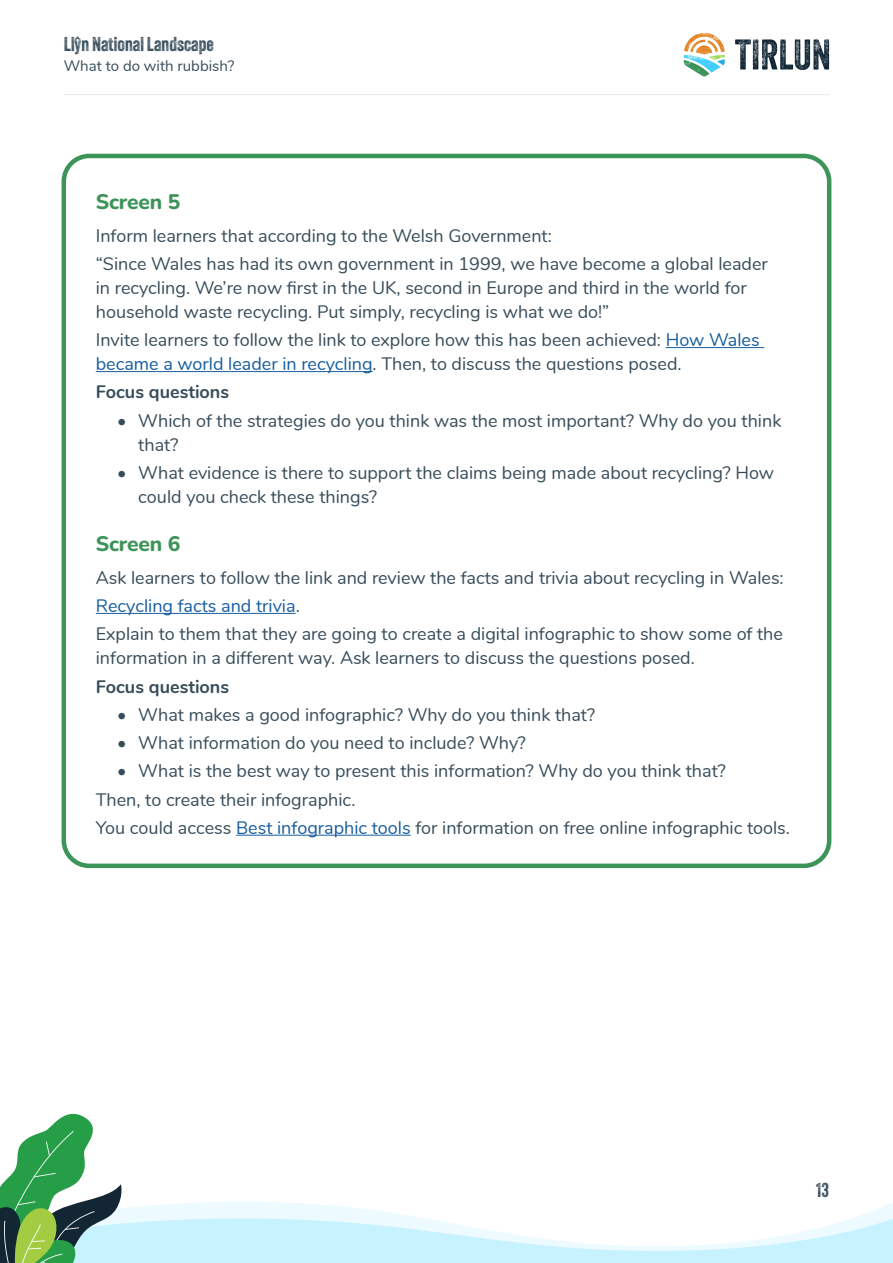
<style>
.page{position:relative;width:893px;height:1263px;background:#fff}
.page>*{position:absolute;margin:0;border:0;box-sizing:border-box;transform-origin:0 0}
.Page_section_heading{font:800 21px "Nunito";letter-spacing:-.01em;color:#3d9459}
.t1{font:19.5px "Veneer Two";color:#374c5a}
.Body_text{font:18px/24px "Nunito";color:#374c5a}
.Paragraph_Style_1{font:18px "Nunito";color:#374c5a}
.Body_text-2{font:700 18px "Nunito";color:#374c5a}
.Body_text-3{font:18px "Nunito";color:#175d9e}
.t2{font:15px "Nunito";color:#374c5a}
.s1{color:#175d9e}
.s2{color:#374c5a}
</style>
<div class="page">
<svg style="left:735px;top:39px;width:94px;height:31px"></svg>
<svg style="left:684px;top:33px;width:41px;height:44px"></svg>
<hr style="left:64px;top:94px;width:765px;height:1px;background:#e6e7e9">
<hr style="left:666px;top:347px;width:98px;height:1px;background:#175d9e">
<hr style="left:96px;top:371px;width:277px;height:1px;background:#175d9e">
<hr style="left:96px;top:613px;width:200px;height:1px;background:#175d9e">
<hr style="left:236px;top:835px;width:175px;height:1px;background:#175d9e">
<div style="left:62px;top:154px;width:769px;height:714px;border:4px solid #3d9459;border-radius:26px"></div>
<svg style="left:0;top:1113px;width:893px;height:150px"></svg>
<p class="t1" style="left:64px;top:32px;width:152px">Llŷn National Landscape</p>
<p class="t2" style="left:64px;top:54px;width:172px">What to do with rubbish?</p>
<p class="Page_section_heading" style="left:96px;top:187px;width:86px">Screen 5</p>
<p class="Body_text" style="left:96px;top:222px;width:458px">Inform learners that according to the Welsh Government:</p>
<p class="Body_text" style="left:96px;top:251px;width:674px">“Since Wales has had its own government in 1999, we have become a global leader in recycling. We’re now first in the UK, second in Europe and third in the world for household waste recycling. Put simply, recycling is what we do!”</p>
<p class="Body_text" style="left:96px;top:327px;width:665px">Invite learners to follow the link to explore how this has been achieved: <span class="s1">How Wales became a world leader in recycling</span>. Then, to discuss the questions posed.</p>
<p class="Body_text-2" style="left:96px;top:379px;width:135px">Focus questions</p>
<p class="Body_text" style="left:138px;top:407px;width:644px;text-indent:-21px">• Which of the strategies do you think was the most important? Why do you think that?</p>
<p class="Body_text" style="left:138px;top:460px;width:637px;text-indent:-21px">• What evidence is there to support the claims being made about recycling? How could you check these things?</p>
<p class="Page_section_heading" style="left:96px;top:529px;width:86px">Screen 6</p>
<p class="Body_text" style="left:96px;top:564px;width:689px">Ask learners to follow the link and review the facts and trivia about recycling in Wales:</p>
<p class="Body_text-3" style="left:96px;top:593px;width:206px">Recycling facts and trivia<span class="s2">.</span></p>
<p class="Body_text" style="left:96px;top:621px;width:689px">Explain to them that they are going to create a digital infographic to show some of the information in a different way. Ask learners to discuss the questions posed.</p>
<p class="Body_text-2" style="left:96px;top:673px;width:135px">Focus questions</p>
<p class="Body_text" style="left:117px;top:701px;width:479px">• What makes a good infographic? Why do you think that?</p>
<p class="Body_text" style="left:117px;top:730px;width:410px">• What information do you need to include? Why?</p>
<p class="Body_text" style="left:117px;top:758px;width:610px">• What is the best way to present this information? Why do you think that?</p>
<p class="Paragraph_Style_1" style="left:96px;top:786px;width:261px">Then, to create their infographic.</p>
<p class="Paragraph_Style_1" style="left:96px;top:814px;width:696px">You could access <span class="s1">Best infographic tools</span> for information on free online infographic tools.</p>
<p class="t1" style="left:816px;top:1178px;width:14px">13</p>
</div>
